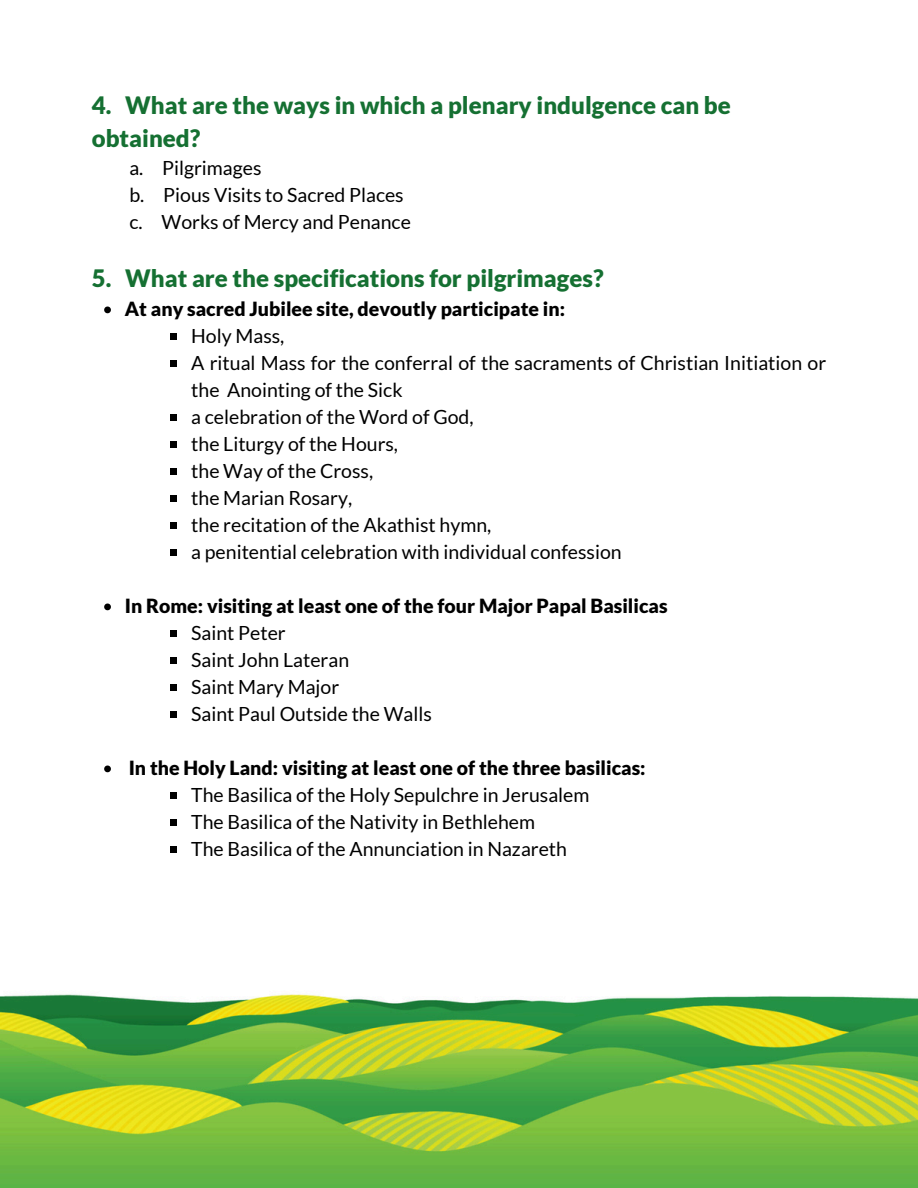
<style>
.page{position:relative;width:918px;height:1188px;background:#fff}
.page>*{position:absolute;margin:0;border:0;box-sizing:border-box;transform-origin:0 0}
.t1{font:900 24px/32.7px "Lato";color:#157032}
.t2{font:19.5px/27px "Lato";color:#000}
.t3{font:900 19.5px "Lato";color:#000}
</style>
<div class="page">
<img style="left:0;top:306px;width:918px;height:882px">
<svg style="left:104px;top:307px;width:7px;height:6px"></svg>
<svg style="left:171px;top:334px;width:6px;height:6px"></svg>
<svg style="left:171px;top:361px;width:6px;height:6px"></svg>
<svg style="left:171px;top:415px;width:6px;height:6px"></svg>
<svg style="left:171px;top:442px;width:6px;height:6px"></svg>
<svg style="left:171px;top:469px;width:6px;height:6px"></svg>
<svg style="left:171px;top:496px;width:6px;height:6px"></svg>
<svg style="left:171px;top:523px;width:6px;height:6px"></svg>
<svg style="left:171px;top:550px;width:6px;height:6px"></svg>
<svg style="left:104px;top:604px;width:7px;height:6px"></svg>
<svg style="left:171px;top:631px;width:6px;height:6px"></svg>
<svg style="left:171px;top:658px;width:6px;height:6px"></svg>
<svg style="left:171px;top:685px;width:6px;height:6px"></svg>
<svg style="left:171px;top:712px;width:6px;height:6px"></svg>
<svg style="left:104px;top:766px;width:7px;height:6px"></svg>
<svg style="left:171px;top:793px;width:6px;height:6px"></svg>
<svg style="left:171px;top:820px;width:6px;height:6px"></svg>
<svg style="left:171px;top:847px;width:6px;height:6px"></svg>
<h2 class="t1" style="left:92px;top:89px;width:641px">4. What are the ways in which a plenary indulgence can be obtained?</h2>
<h2 class="t2" style="left:129px;top:154px;width:283px">a. Pilgrimages<br>b. Pious Visits to Sacred Places c. Works of Mercy and Penance</h2>
<h1 class="t1" style="left:92px;top:262px;width:513px">5. What are the specifications for pilgrimages?</h1>
<p class="t3" style="left:125px;top:296px;width:442px">At any sacred Jubilee site, devoutly participate in:</p>
<p class="t2" style="left:191px;top:321px;width:95px">Holy Mass,</p>
<p class="t2" style="left:191px;top:348px;width:636px">A ritual Mass for the conferral of the sacraments of Christian Initiation or the Anointing of the Sick</p>
<p class="t2" style="left:191px;top:402px;width:284px">a celebration of the Word of God,</p>
<p class="t2" style="left:191px;top:429px;width:208px">the Liturgy of the Hours,</p>
<p class="t2" style="left:191px;top:456px;width:183px">the Way of the Cross,</p>
<p class="t2" style="left:191px;top:483px;width:162px">the Marian Rosary,</p>
<p class="t2" style="left:191px;top:510px;width:302px">the recitation of the Akathist hymn,</p>
<p class="t2" style="left:191px;top:537px;width:432px">a penitential celebration with individual confession</p>
<p class="t3" style="left:125px;top:593px;width:544px">In Rome: visiting at least one of the four Major Papal Basilicas</p>
<p class="t2" style="left:191px;top:618px;width:96px">Saint Peter</p>
<p class="t2" style="left:191px;top:645px;width:159px">Saint John Lateran</p>
<p class="t2" style="left:191px;top:672px;width:149px">Saint Mary Major</p>
<p class="t2" style="left:191px;top:699px;width:242px">Saint Paul Outside the Walls</p>
<p class="t3" style="left:129px;top:755px;width:518px">In the Holy Land: visiting at least one of the three basilicas:</p>
<p class="t2" style="left:191px;top:780px;width:400px">The Basilica of the Holy Sepulchre in Jerusalem</p>
<p class="t2" style="left:191px;top:807px;width:345px">The Basilica of the Nativity in Bethlehem</p>
<p class="t2" style="left:191px;top:834px;width:377px">The Basilica of the Annunciation in Nazareth</p>
</div>
